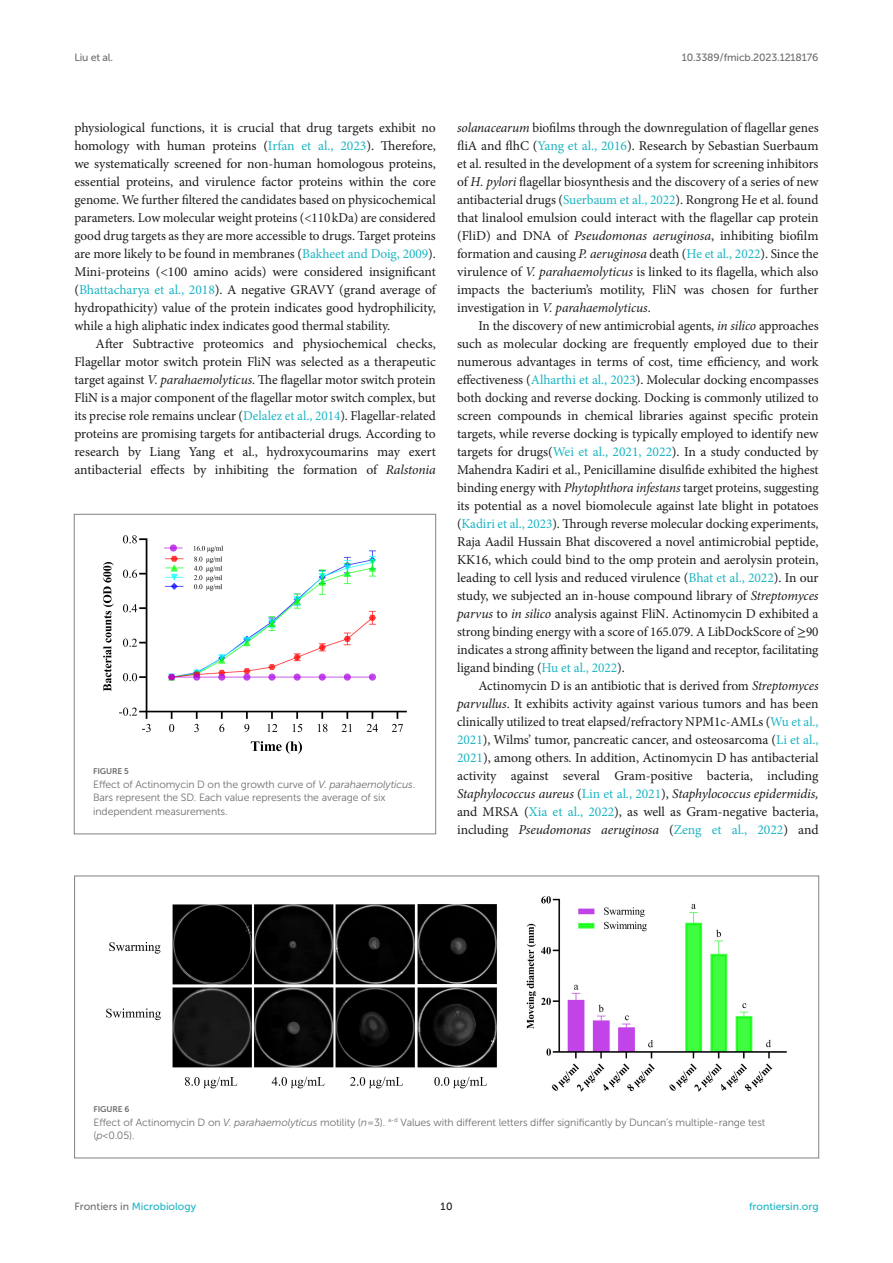
<style>
.page{position:relative;width:893px;height:1263px;background:#fff}
.page>*{position:absolute;margin:0;border:0;box-sizing:border-box;transform-origin:0 0}
.TEXT{font:13.5px/18px "Minion Pro";letter-spacing:-.005em;color:#1b1c1b;text-align:justify}
.TEXT_FLUSH{font:13.5px/18px "Minion Pro";letter-spacing:-.005em;color:#1b1c1b;text-align:justify}
.FIG_LEG{font:10.5px/13.5px "Museo Sans 300";letter-spacing:-.01em;color:#706f70}
.t1{font:10.5px "Museo Sans 500";color:#1db5c3}
.t2{font:10.5px "Museo Sans 500";letter-spacing:-.015em;color:#706f70}
.t3{font:10.5px "Museo Sans 500";color:#1b1c1b}
.FIG_HD{font:8.25px "Museo Sans 700";letter-spacing:-.01em;color:#706f70}
.s1{color:#1db5c3}
.s2{font-style:italic}
.s3{font-family:"STIX General"}
.s4{color:#706f70}
</style>
<div class="page">
<img style="left:103px;top:535px;width:304px;height:219px">
<div style="left:74px;top:514px;width:362px;height:320px;border:1px solid #808285"></div>
<img style="left:106px;top:896px;width:681px;height:196px">
<p class="t2" style="left:74px;top:51px;width:40px">Liu et al.</p>
<p class="t2" style="left:682px;top:51px;width:138px">10.3389/fmicb.2023.1218176</p>
<p class="TEXT_FLUSH" style="left:74px;top:119px;width:363px">physiological functions, it is crucial that drug targets exhibit no homology with human proteins (<span class="s1">Irfan et al., 2023</span>). Therefore, we systematically screened for non-human homologous proteins, essential proteins, and virulence factor proteins within the core genome. We further filtered the candidates based on physicochemical parameters. Low molecular weight proteins (&lt;110kDa) are considered good drug targets as they are more accessible to drugs. Target proteins are more likely to be found in membranes (<span class="s1">Bakheet and Doig, 2009</span>).<br>Mini-proteins (&lt;100 amino acids) were considered insignificant (<span class="s1">Bhattacharya et al., 2018</span>). A negative GRAVY (grand average of hydropathicity) value of the protein indicates good hydrophilicity, while a high aliphatic index indicates good thermal stability.</p>
<p class="TEXT" style="left:74px;top:335px;width:363px;text-indent:21px">After Subtractive proteomics and physiochemical checks, Flagellar motor switch protein FliN was selected as a therapeutic target against <span class="s2">V. parahaemolyticus</span>. The flagellar motor switch protein FliN is a major component of the flagellar motor switch complex, but its precise role remains unclear (<span class="s1">Delalez et al., 2014</span>). Flagellar-related proteins are promising targets for antibacterial drugs. According to research by Liang Yang et al., hydroxycoumarins may exert antibacterial effects by inhibiting the formation of <span class="s2">Ralstonia</span></p>
<p class="FIG_HD" style="left:93px;top:767px;width:37px">FIGURE 5</p>
<p class="FIG_LEG" style="left:93px;top:778px;width:324px">Effect of Actinomycin D on the growth curve of <span class="s2">V. parahaemolyticus</span>.<br>Bars represent the SD. Each value represents the average of six independent measurements.</p>
<p class="TEXT" style="left:457px;top:119px;width:363px"><span class="s2">solanacearum</span> biofilms through the downregulation of flagellar genes fliA and flhC (<span class="s1">Yang et al., 2016</span>). Research by Sebastian Suerbaum et al. resulted in the development of a system for screening inhibitors of <span class="s2">H. pylori</span> flagellar biosynthesis and the discovery of a series of new antibacterial drugs (<span class="s1">Suerbaum et al., 2022</span>). Rongrong He et al. found that linalool emulsion could interact with the flagellar cap protein (FliD) and DNA of <span class="s2">Pseudomonas aeruginosa</span>, inhibiting biofilm formation and causing <span class="s2">P. aeruginosa</span> death (<span class="s1">He et al., 2022</span>). Since the virulence of <span class="s2">V. parahaemolyticus</span> is linked to its flagella, which also impacts the bacterium’s motility, FliN was chosen for further investigation in <span class="s2">V. parahaemolyticus</span>.</p>
<p class="TEXT" style="left:457px;top:317px;width:363px;text-indent:21px">In the discovery of new antimicrobial agents, <span class="s2">in silico</span> approaches such as molecular docking are frequently employed due to their numerous advantages in terms of cost, time efficiency, and work effectiveness (<span class="s1">Alharthi et al., 2023</span>). Molecular docking encompasses both docking and reverse docking. Docking is commonly utilized to screen compounds in chemical libraries against specific protein targets, while reverse docking is typically employed to identify new targets for drugs(<span class="s1">Wei et al., 2021, 2022</span>). In a study conducted by Mahendra Kadiri et al., Penicillamine disulfide exhibited the highest binding energy with <span class="s2">Phytophthora infestans</span> target proteins, suggesting its potential as a novel biomolecule against late blight in potatoes (<span class="s1">Kadiri et al., 2023</span>). Through reverse molecular docking experiments, Raja Aadil Hussain Bhat discovered a novel antimicrobial peptide, KK16, which could bind to the omp protein and aerolysin protein, leading to cell lysis and reduced virulence (<span class="s1">Bhat et al., 2022</span>). In our study, we subjected an in-house compound library of <span class="s2">Streptomyces parvus</span> to <span class="s2">in silico</span> analysis against FliN. Actinomycin D exhibited a strong binding energy with a score of 165.079. A LibDockScore of <span class="s3">≥</span>90 indicates a strong affinity between the ligand and receptor, facilitating ligand binding (<span class="s1">Hu et al., 2022</span>).</p>
<p class="TEXT" style="left:457px;top:677px;width:363px;text-indent:21px">Actinomycin D is an antibiotic that is derived from <span class="s2">Streptomyces parvullus</span>. It exhibits activity against various tumors and has been clinically utilized to treat elapsed/refractory NPM1c-AMLs (<span class="s1">Wu et al., 2021</span>), Wilms’ tumor, pancreatic cancer, and osteosarcoma (<span class="s1">Li et al., 2021</span>), among others. In addition, Actinomycin D has antibacterial activity against several Gram-positive bacteria, including <span class="s2">Staphylococcus aureus</span> (<span class="s1">Lin et al., 2021</span>), <span class="s2">Staphylococcus epidermidis, </span>and MRSA (<span class="s1">Xia et al., 2022</span>), as well as Gram-negative bacteria, including <span class="s2">Pseudomonas aeruginosa</span> (<span class="s1">Zeng et al., 2022</span>) and</p>
<p class="FIG_HD" style="left:94px;top:1104px;width:37px">FIGURE 6</p>
<p class="FIG_LEG" style="left:94px;top:1115px;width:673px">Effect of Actinomycin D on <span class="s2">V. parahaemolyticus</span> motility (<span class="s2">n</span> = 3). <sup>a-d</sup> Values with different letters differ significantly by Duncan’s multiple-range test (<span class="s2">p</span> &lt; 0.05).</p>
<p class="t1" style="left:74px;top:1200px;width:123px"><span class="s4">Frontiers in</span> Microbiology</p>
<p class="t3" style="left:440px;top:1200px;width:14px">10</p>
<p class="t1" style="left:749px;top:1200px;width:71px">frontiersin.org</p>
</div>
